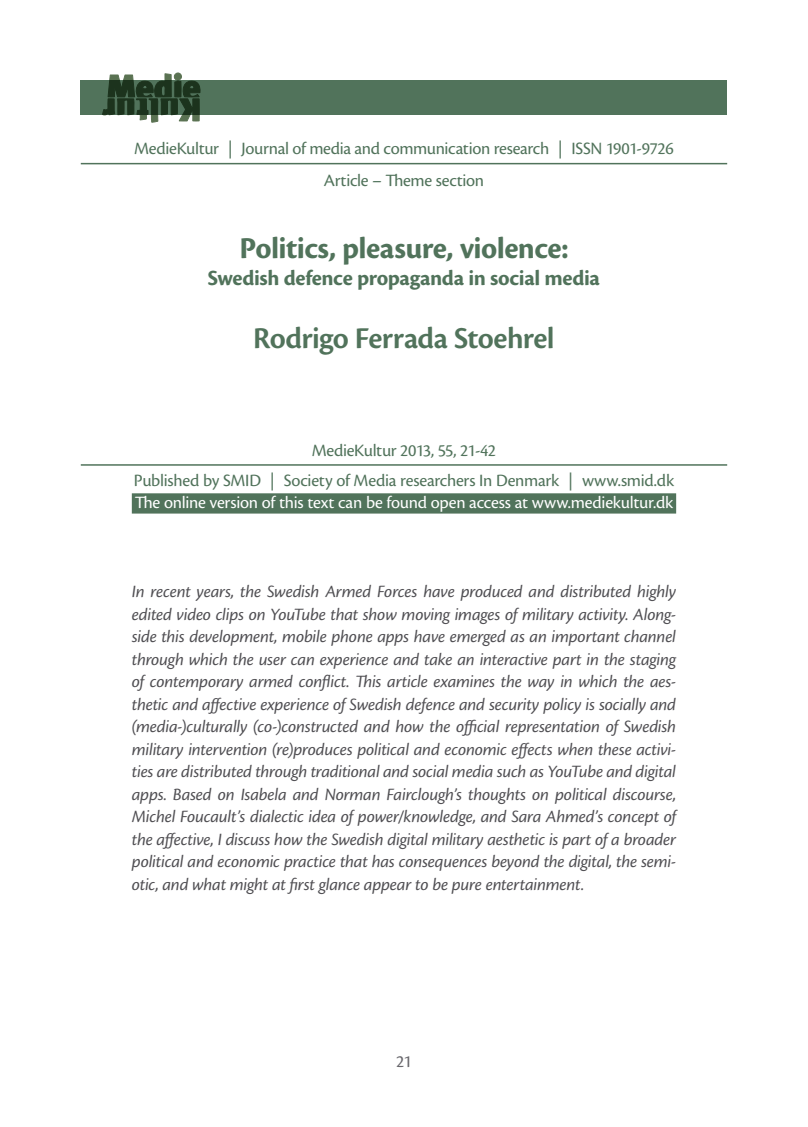
<style>
.page{position:relative;width:808px;height:1127px;background:#fff}
.page>*{position:absolute;margin:0;border:0;box-sizing:border-box;transform-origin:0 0}
.t1{font:700 31.5px "Cronos Pro";letter-spacing:-.02em;color:#51735b}
.t2{font:600 31.5px "Cronos Pro";letter-spacing:-.02em;color:#51735b}
.t3{font:700 22.5px "Cronos Pro";letter-spacing:-.015em;color:#51735b}
.t4{font:italic 18px/22.5px "Cronos Pro";letter-spacing:-.015em;color:#504f53;text-align:justify}
.t5{font:18px/31.2px "Cronos Pro";letter-spacing:-.015em;color:#51735b;text-align:center}
.t6{font:18px "Cronos Pro";letter-spacing:-.015em;color:#fff}
.t7{font:18px "Cronos Pro";color:#68676c}
</style>
<div class="page">
<hr style="left:81px;top:163px;width:646px;height:1px;background:#51735b">
<hr style="left:81px;top:464px;width:646px;height:2px;background:#51735b">
<div style="left:132px;top:493px;width:544px;height:20px;background:#51735b"></div>
<div style="left:81px;top:81px;width:646px;height:34px;background:#51735b"></div>
<svg style="left:102px;top:73px;width:98px;height:49px"></svg>
<p class="t5" style="left:134px;top:133px;width:541px">MedieKultur | Journal of media and communication research | ISSN 1901-9726<br>Article – Theme section</p>
<h1 class="t1" style="left:239px;top:230px;width:330px">Politics, pleasure, violence:</h1>
<p class="t3" style="left:208px;top:265px;width:394px">Swedish defence propaganda in social media</p>
<h1 class="t2" style="left:253px;top:320px;width:303px">Rodrigo Ferrada Stoehrel</h1>
<p class="t5" style="left:312px;top:434px;width:186px">MedieKultur 2013, 55, 21-42</p>
<p class="t5" style="left:134px;top:464px;width:542px">Published by SMID | Society of Media researchers In Denmark | www.smid.dk</p>
<p class="t6" style="left:135px;top:492px;width:540px">The online version of this text can be found open access at www.mediekultur.dk</p>
<p class="t4" style="left:132px;top:580px;width:546px">In recent years, the Swedish Armed Forces have produced and distributed highly edited video clips on YouTube that show moving images of military activity. Along&shy;side this development, mobile phone apps have emerged as an important channel through which the user can experience and take an interactive part in the staging of contemporary armed conflict. This article examines the way in which the aes&shy;thetic and affective experience of Swedish defence and security policy is socially and (media-)culturally (co-)constructed and how the official representation of Swedish military intervention (re)produces political and economic effects when these activi&shy;ties are distributed through traditional and social media such as YouTube and digital apps. Based on Isabela and Norman Fairclough’s thoughts on political discourse, Michel Foucault’s dialectic idea of power/knowledge, and Sara Ahmed’s concept of the affective, I discuss how the Swedish digital military aesthetic is part of a broader political and economic practice that has consequences beyond the digital, the semi&shy;otic, and what might at first glance appear to be pure entertainment.</p>
<p class="t7" style="left:396px;top:1051px;width:17px">21</p>
</div>
